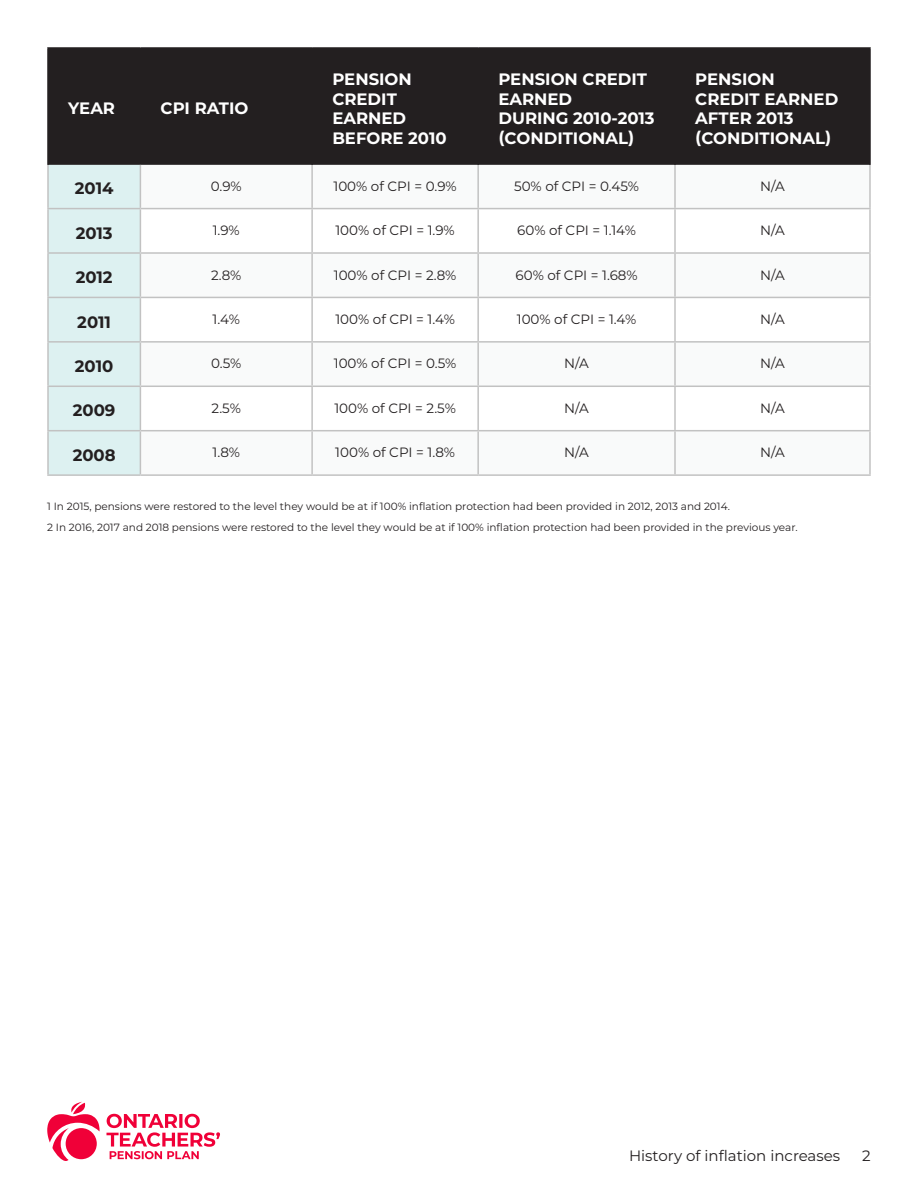
<style>
.page{position:relative;width:918px;height:1188px;background:#fff}
.page>*{position:absolute;margin:0;border:0;box-sizing:border-box;transform-origin:0 0}
.Table_header{font:700 16.5px/19.8px "Montserrat";color:#fff}
.table_column_header{font:700 16.5px "Montserrat";color:#231f20}
.t1{font:15px "Montserrat";color:#231f20}
.table_body_centered{font:13.5px "Montserrat";color:#231f20}
.footnote{font:10.5px "Montserrat";color:#231f20}
</style>
<div class="page">
<svg style="left:106px;top:1114px;width:114px;height:45px"></svg>
<svg style="left:47px;top:1102px;width:53px;height:59px"></svg>
<div style="left:66px;top:1128px;width:31px;height:31px;background:#f00038;border-radius:50%"></div>
<div style="left:49px;top:49px;width:820px;height:116px;background:#231f20"></div>
<div style="left:49px;top:165px;width:91px;height:309px;background:#ddf1f1"></div>
<svg style="left:141px;top:165px;width:728px;height:309px"></svg>
<svg style="left:141px;top:209px;width:728px;height:221px"></svg>
<hr style="left:47px;top:165px;width:2px;height:43px;background:#c2c2c2">
<hr style="left:140px;top:165px;width:1px;height:43px;background:#c2c2c2">
<hr style="left:311px;top:165px;width:2px;height:43px;background:#c2c2c2">
<hr style="left:477px;top:165px;width:2px;height:43px;background:#c2c2c2">
<hr style="left:674px;top:165px;width:2px;height:43px;background:#c2c2c2">
<hr style="left:869px;top:165px;width:2px;height:43px;background:#c2c2c2">
<hr style="left:47px;top:208px;width:93px;height:1px;background:#c2c2c2">
<hr style="left:47px;top:209px;width:2px;height:43px;background:#c2c2c2">
<hr style="left:140px;top:208px;width:172px;height:1px;background:#c2c2c2">
<hr style="left:140px;top:209px;width:1px;height:43px;background:#c2c2c2">
<hr style="left:312px;top:208px;width:166px;height:1px;background:#c2c2c2">
<hr style="left:311px;top:209px;width:2px;height:43px;background:#c2c2c2">
<hr style="left:478px;top:208px;width:197px;height:1px;background:#c2c2c2">
<hr style="left:477px;top:209px;width:2px;height:43px;background:#c2c2c2">
<hr style="left:675px;top:208px;width:196px;height:1px;background:#c2c2c2">
<hr style="left:674px;top:209px;width:2px;height:43px;background:#c2c2c2">
<hr style="left:869px;top:209px;width:2px;height:43px;background:#c2c2c2">
<hr style="left:47px;top:252px;width:93px;height:2px;background:#c2c2c2">
<hr style="left:47px;top:254px;width:2px;height:43px;background:#c2c2c2">
<hr style="left:140px;top:252px;width:172px;height:2px;background:#c2c2c2">
<hr style="left:140px;top:254px;width:1px;height:43px;background:#c2c2c2">
<hr style="left:312px;top:252px;width:166px;height:2px;background:#c2c2c2">
<hr style="left:311px;top:254px;width:2px;height:43px;background:#c2c2c2">
<hr style="left:478px;top:252px;width:197px;height:2px;background:#c2c2c2">
<hr style="left:477px;top:254px;width:2px;height:43px;background:#c2c2c2">
<hr style="left:675px;top:252px;width:196px;height:2px;background:#c2c2c2">
<hr style="left:674px;top:254px;width:2px;height:43px;background:#c2c2c2">
<hr style="left:869px;top:254px;width:2px;height:43px;background:#c2c2c2">
<hr style="left:47px;top:297px;width:93px;height:1px;background:#c2c2c2">
<hr style="left:47px;top:298px;width:2px;height:43px;background:#c2c2c2">
<hr style="left:140px;top:297px;width:172px;height:1px;background:#c2c2c2">
<hr style="left:140px;top:298px;width:1px;height:43px;background:#c2c2c2">
<hr style="left:312px;top:297px;width:166px;height:1px;background:#c2c2c2">
<hr style="left:311px;top:298px;width:2px;height:43px;background:#c2c2c2">
<hr style="left:478px;top:297px;width:197px;height:1px;background:#c2c2c2">
<hr style="left:477px;top:298px;width:2px;height:43px;background:#c2c2c2">
<hr style="left:675px;top:297px;width:196px;height:1px;background:#c2c2c2">
<hr style="left:674px;top:298px;width:2px;height:43px;background:#c2c2c2">
<hr style="left:869px;top:298px;width:2px;height:43px;background:#c2c2c2">
<hr style="left:47px;top:341px;width:93px;height:2px;background:#c2c2c2">
<hr style="left:47px;top:343px;width:2px;height:43px;background:#c2c2c2">
<hr style="left:140px;top:341px;width:172px;height:2px;background:#c2c2c2">
<hr style="left:140px;top:343px;width:1px;height:43px;background:#c2c2c2">
<hr style="left:312px;top:341px;width:166px;height:2px;background:#c2c2c2">
<hr style="left:311px;top:343px;width:2px;height:43px;background:#c2c2c2">
<hr style="left:478px;top:341px;width:197px;height:2px;background:#c2c2c2">
<hr style="left:477px;top:343px;width:2px;height:43px;background:#c2c2c2">
<hr style="left:675px;top:341px;width:196px;height:2px;background:#c2c2c2">
<hr style="left:674px;top:343px;width:2px;height:43px;background:#c2c2c2">
<hr style="left:869px;top:343px;width:2px;height:43px;background:#c2c2c2">
<hr style="left:47px;top:386px;width:93px;height:1px;background:#c2c2c2">
<hr style="left:47px;top:387px;width:2px;height:43px;background:#c2c2c2">
<hr style="left:140px;top:386px;width:172px;height:1px;background:#c2c2c2">
<hr style="left:140px;top:387px;width:1px;height:43px;background:#c2c2c2">
<hr style="left:312px;top:386px;width:166px;height:1px;background:#c2c2c2">
<hr style="left:311px;top:387px;width:2px;height:43px;background:#c2c2c2">
<hr style="left:478px;top:386px;width:197px;height:1px;background:#c2c2c2">
<hr style="left:477px;top:387px;width:2px;height:43px;background:#c2c2c2">
<hr style="left:675px;top:386px;width:196px;height:1px;background:#c2c2c2">
<hr style="left:674px;top:387px;width:2px;height:43px;background:#c2c2c2">
<hr style="left:869px;top:387px;width:2px;height:43px;background:#c2c2c2">
<hr style="left:47px;top:430px;width:93px;height:1px;background:#c2c2c2">
<hr style="left:47px;top:431px;width:2px;height:43px;background:#c2c2c2">
<hr style="left:140px;top:430px;width:172px;height:1px;background:#c2c2c2">
<hr style="left:140px;top:431px;width:1px;height:43px;background:#c2c2c2">
<hr style="left:312px;top:430px;width:166px;height:1px;background:#c2c2c2">
<hr style="left:311px;top:431px;width:2px;height:43px;background:#c2c2c2">
<hr style="left:478px;top:430px;width:197px;height:1px;background:#c2c2c2">
<hr style="left:477px;top:431px;width:2px;height:43px;background:#c2c2c2">
<hr style="left:675px;top:430px;width:196px;height:1px;background:#c2c2c2">
<hr style="left:674px;top:431px;width:2px;height:43px;background:#c2c2c2">
<hr style="left:869px;top:431px;width:2px;height:43px;background:#c2c2c2">
<hr style="left:47px;top:474px;width:93px;height:2px;background:#c2c2c2">
<hr style="left:140px;top:474px;width:172px;height:2px;background:#c2c2c2">
<hr style="left:312px;top:474px;width:166px;height:2px;background:#c2c2c2">
<hr style="left:478px;top:474px;width:197px;height:2px;background:#c2c2c2">
<hr style="left:675px;top:474px;width:196px;height:2px;background:#c2c2c2">
<hr style="left:47px;top:47px;width:93px;height:2px;background:#231f20">
<hr style="left:47px;top:49px;width:2px;height:116px;background:#231f20">
<hr style="left:140px;top:47px;width:172px;height:2px;background:#231f20">
<hr style="left:312px;top:47px;width:166px;height:2px;background:#231f20">
<hr style="left:311px;top:49px;width:2px;height:116px;background:#231f20">
<hr style="left:478px;top:47px;width:197px;height:2px;background:#231f20">
<hr style="left:477px;top:49px;width:2px;height:116px;background:#231f20">
<hr style="left:675px;top:47px;width:196px;height:2px;background:#231f20">
<hr style="left:674px;top:49px;width:2px;height:116px;background:#231f20">
<hr style="left:869px;top:49px;width:2px;height:116px;background:#231f20">
<p class="Table_header" style="left:68px;top:98px;width:48px">YEAR</p>
<p class="Table_header" style="left:161px;top:98px;width:89px">CPI RATIO</p>
<p class="Table_header" style="left:332px;top:68px;width:116px">PENSION<br>CREDIT<br>EARNED<br>BEFORE 2010</p>
<p class="Table_header" style="left:498px;top:68px;width:150px">PENSION CREDIT<br>EARNED</p>
<p class="Table_header" style="left:498px;top:108px;width:158px">DURING 2010‐2013 (CONDITIONAL)</p>
<p class="Table_header" style="left:695px;top:68px;width:145px">PENSION<br>CREDIT EARNED<br>AFTER 2013 (CONDITIONAL)</p>
<p class="table_column_header" style="left:75px;top:177px;width:40px">2014</p>
<p class="table_body_centered" style="left:211px;top:177px;width:33px">0.9%</p>
<p class="table_body_centered" style="left:333px;top:177px;width:125px">100% of CPI = 0.9%</p>
<p class="table_body_centered" style="left:514px;top:177px;width:127px">50% of CPI = 0.45%</p>
<p class="table_body_centered" style="left:760px;top:177px;width:26px">N/A</p>
<p class="table_column_header" style="left:76px;top:221px;width:39px">2013</p>
<p class="table_body_centered" style="left:213px;top:221px;width:29px">1.9%</p>
<p class="table_body_centered" style="left:335px;top:221px;width:121px">100% of CPI = 1.9%</p>
<p class="table_body_centered" style="left:517px;top:221px;width:120px">60% of CPI = 1.14%</p>
<p class="table_body_centered" style="left:760px;top:221px;width:26px">N/A</p>
<p class="table_column_header" style="left:76px;top:265px;width:39px">2012</p>
<p class="table_body_centered" style="left:211px;top:266px;width:32px">2.8%</p>
<p class="table_body_centered" style="left:334px;top:266px;width:124px">100% of CPI = 2.8%</p>
<p class="table_body_centered" style="left:516px;top:266px;width:124px">60% of CPI = 1.68%</p>
<p class="table_body_centered" style="left:760px;top:266px;width:26px">N/A</p>
<p class="table_column_header" style="left:77px;top:310px;width:35px">2011</p>
<p class="table_body_centered" style="left:213px;top:310px;width:29px">1.4%</p>
<p class="table_body_centered" style="left:335px;top:310px;width:121px">100% of CPI = 1.4%</p>
<p class="table_body_centered" style="left:517px;top:310px;width:121px">100% of CPI = 1.4%</p>
<p class="table_body_centered" style="left:760px;top:310px;width:26px">N/A</p>
<p class="table_column_header" style="left:75px;top:354px;width:40px">2010</p>
<p class="table_body_centered" style="left:211px;top:354px;width:32px">0.5%</p>
<p class="table_body_centered" style="left:334px;top:354px;width:124px">100% of CPI = 0.5%</p>
<p class="table_body_centered" style="left:564px;top:354px;width:26px">N/A</p>
<p class="table_body_centered" style="left:760px;top:354px;width:26px">N/A</p>
<p class="table_column_header" style="left:73px;top:399px;width:44px">2009</p>
<p class="table_body_centered" style="left:212px;top:399px;width:31px">2.5%</p>
<p class="table_body_centered" style="left:334px;top:399px;width:123px">100% of CPI = 2.5%</p>
<p class="table_body_centered" style="left:564px;top:399px;width:26px">N/A</p>
<p class="table_body_centered" style="left:760px;top:399px;width:26px">N/A</p>
<p class="table_column_header" style="left:73px;top:443px;width:44px">2008</p>
<p class="table_body_centered" style="left:212px;top:443px;width:29px">1.8%</p>
<p class="table_body_centered" style="left:335px;top:443px;width:121px">100% of CPI = 1.8%</p>
<p class="table_body_centered" style="left:564px;top:443px;width:26px">N/A</p>
<p class="table_body_centered" style="left:760px;top:443px;width:26px">N/A</p>
<p class="footnote" style="left:47px;top:499px;width:684px">1 In 2015, pensions were restored to the level they would be at if 100% inflation protection had been provided in 2012, 2013 and 2014.</p>
<p class="footnote" style="left:47px;top:520px;width:752px">2 In 2016, 2017 and 2018 pensions were restored to the level they would be at if 100% inflation protection had been provided in the previous year.</p>
<h2 class="t1" style="left:629px;top:1145px;width:213px">History of inflation increases</h2>
<h2 class="t1" style="left:862px;top:1145px;width:10px">2</h2>
</div>
